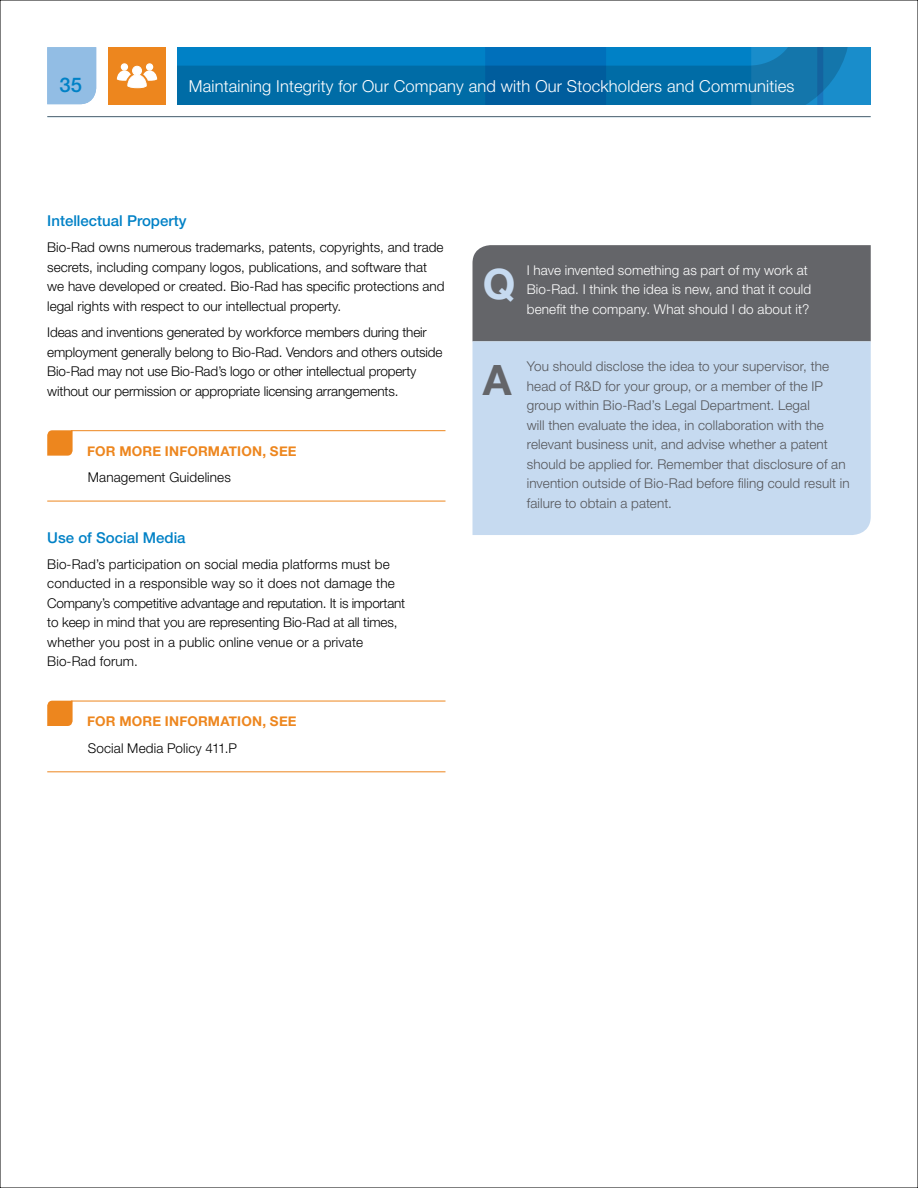
<style>
.page{position:relative;width:918px;height:1188px;background:#fff}
.page>*{position:absolute;margin:0;border:0;box-sizing:border-box;transform-origin:0 0}
.t1{font:700 42px "Helvetica Neue LT Std";color:#c6daf0}
.t2{font:700 42px "Helvetica Neue LT Std";color:#646569}
.t3{font:500 20.25px "Helvetica Neue LT Std";color:#0081c6}
.t4{font:300 16.5px "Helvetica Neue LT Std";letter-spacing:.01em;color:#fff}
.t5{font:500 15px "Helvetica Neue LT Std";color:#0081c6}
.t6{font:300 13.5px/19.5px "Helvetica Neue LT Std";color:#000}
.t7{font:300 13.5px/19.5px "Helvetica Neue LT Std";letter-spacing:.01em;color:#55565a}
.t8{font:300 13.5px/19.5px "Helvetica Neue LT Std";letter-spacing:.01em;color:#fff}
.t9{font:700 13.5px "Helvetica Neue";letter-spacing:.015em;color:#ed861e}
</style>
<div class="page">
<svg style="left:178px;top:47px;width:693px;height:57px;background:#0371af"></svg>
<div style="left:35px;top:105px;width:850px;height:13px;background:#0081c6;opacity:.25"></div>
<div style="left:47px;top:47px;width:49px;height:57px;background:#92bde4"></div>
<svg style="left:47px;top:430px;width:26px;height:26px"></svg>
<hr style="left:71px;top:430px;width:375px;height:1px;background:#ed861e">
<hr style="left:47px;top:501px;width:399px;height:1px;background:#ed861e">
<svg style="left:47px;top:701px;width:26px;height:25px"></svg>
<hr style="left:71px;top:701px;width:375px;height:1px;background:#ed861e">
<hr style="left:47px;top:771px;width:399px;height:1px;background:#ed861e">
<div style="left:472px;top:245px;width:399px;height:96px;background:#646569"></div>
<div style="left:472px;top:341px;width:399px;height:194px;background:#c6daf0"></div>
<div style="left:108px;top:47px;width:58px;height:57px;background:#ed861e"></div>
<svg style="left:117px;top:63px;width:40px;height:25px"></svg>
<h2 class="t3" style="left:60px;top:72px;width:24px">3553</h2>
<p class="t4" style="left:189px;top:76px;width:607px">Maintaining Integrity for Our Company and with Our Stockholders and Communities</p>
<p class="t5" style="left:47px;top:212px;width:141px">Intellectual Property</p>
<p class="t6" style="left:47px;top:238px;width:399px">Bio-Rad owns numerous trademarks, patents, copyrights, and trade secrets, including company logos, publications, and software that we have developed or created. Bio-Rad has specific protections and legal rights with respect to our intellectual property.</p>
<p class="t6" style="left:47px;top:322px;width:397px">Ideas and inventions generated by workforce members during their employment generally belong to Bio-Rad. Vendors and others outside Bio-Rad may not use Bio-Rad’s logo or other intellectual property without our permission or appropriate licensing arrangements.</p>
<p class="t9" style="left:87px;top:440px;width:211px">FOR MORE INFORMATION, SEE</p>
<p class="t6" style="left:88px;top:467px;width:145px">Management Guidelines</p>
<p class="t5" style="left:47px;top:528px;width:140px">Use of Social Media</p>
<p class="t6" style="left:47px;top:554px;width:359px">Bio-Rad’s participation on social media platforms must be conducted in a responsible way so it does not damage the Company’s competitive advantage and reputation. It is important to keep in mind that you are representing Bio-Rad at all times, whether you post in a public online venue or a private Bio-Rad forum.</p>
<p class="t9" style="left:87px;top:711px;width:211px">FOR MORE INFORMATION, SEE</p>
<p class="t6" style="left:88px;top:738px;width:151px">Social Media Policy 411.P</p>
<h1 class="t1" style="left:483px;top:258px;width:34px">Q</h1>
<p class="t8" style="left:527px;top:260px;width:286px">I have invented something as part of my work at<br>Bio-Rad. I think the idea is new, and that it could benefit the company. What should I do about it?</p>
<p class="t8" style="left:526px;top:262px;width:155px">When should I speak out?</p>
<h1 class="t2" style="left:483px;top:354px;width:30px">A</h1>
<p class="t7" style="left:527px;top:357px;width:324px">You should disclose the idea to your supervisor, the head of R&amp;D for your group, or a member of the IP group within Bio-Rad’s Legal Department. Legal<br>will then evaluate the idea, in collaboration with the relevant business unit, and advise whether a patent should be applied for. Remember that disclosure of an invention outside of Bio-Rad before filing could result in failure to obtain a patent.</p>
</div>
